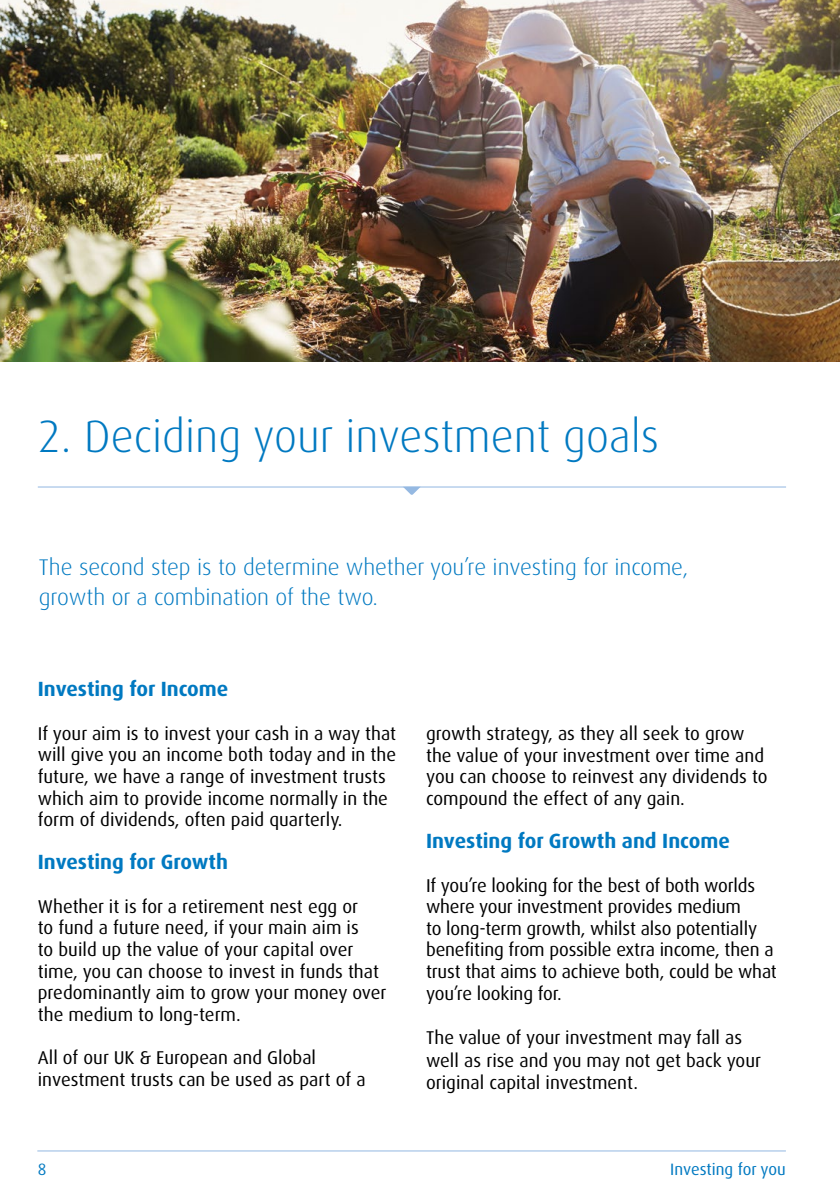
<style>
.page{position:relative;width:840px;height:1191px;background:#fff}
.page>*{position:absolute;margin:0;border:0;box-sizing:border-box;transform-origin:0 0}
.t1{font:300 45.4px "Dax Pro";color:#0079c1}
.t2{font:300 22.6px/31px "Dax Pro";letter-spacing:-.005em;color:#0079c1}
.t3{font:700 20.6px "Dax Pro";color:#0079c1}
.t4{font:18.6px/21.6px "Dax Pro";color:#000}
.t5{font:16.4px "Dax Pro";color:#0079c1}
</style>
<div class="page">
<hr style="left:37px;top:1150px;width:748px;height:1px;background:#95b9e2">
<hr style="left:38px;top:486px;width:747px;height:1px;background:#95b9e2">
<svg style="left:402px;top:487px;width:18px;height:8px"></svg>
<img style="left:0;top:0;width:839px;height:361px">
<p class="t1" style="left:39px;top:407px;width:621px">2. Deciding your investment goals</p>
<p class="t2" style="left:39px;top:551px;width:650px">The second step is to determine whether you’re investing for income, growth or a combination of the two.</p>
<p class="t3" style="left:38px;top:676px;width:192px">Investing for Income</p>
<p class="t4" style="left:38px;top:722px;width:359px">If your aim is to invest your cash in a way that will give you an income both today and in the future, we have a range of investment trusts which aim to provide income normally in the form of dividends, often paid quarterly.</p>
<p class="t3" style="left:38px;top:849px;width:192px">Investing for Growth</p>
<p class="t4" style="left:38px;top:895px;width:350px">Whether it is for a retirement nest egg or<br>to fund a future need, if your main aim is<br>to build up the value of your capital over time, you can choose to invest in funds that predominantly aim to grow your money over the medium to long-term.</p>
<p class="t4" style="left:38px;top:1047px;width:329px">All of our UK &amp; European and Global investment trusts can be used as part of a</p>
<p class="t4" style="left:426px;top:723px;width:343px">growth strategy, as they all seek to grow the value of your investment over time and you can choose to reinvest any dividends to compound the effect of any gain.</p>
<p class="t3" style="left:426px;top:827px;width:305px">Investing for Growth and Income</p>
<p class="t4" style="left:426px;top:874px;width:352px">If you’re looking for the best of both worlds where your investment provides medium<br>to long-term growth, whilst also potentially benefiting from possible extra income, then a trust that aims to achieve both, could be what you’re looking for.</p>
<p class="t4" style="left:426px;top:1026px;width:336px;line-height:22.6px">The value of your investment may fall as well as rise and you may not get back your original capital investment.</p>
<p class="t5" style="left:38px;top:1158px;width:10px">8</p>
<p class="t5" style="left:670px;top:1158px;width:117px">Investing for you</p>
</div>
